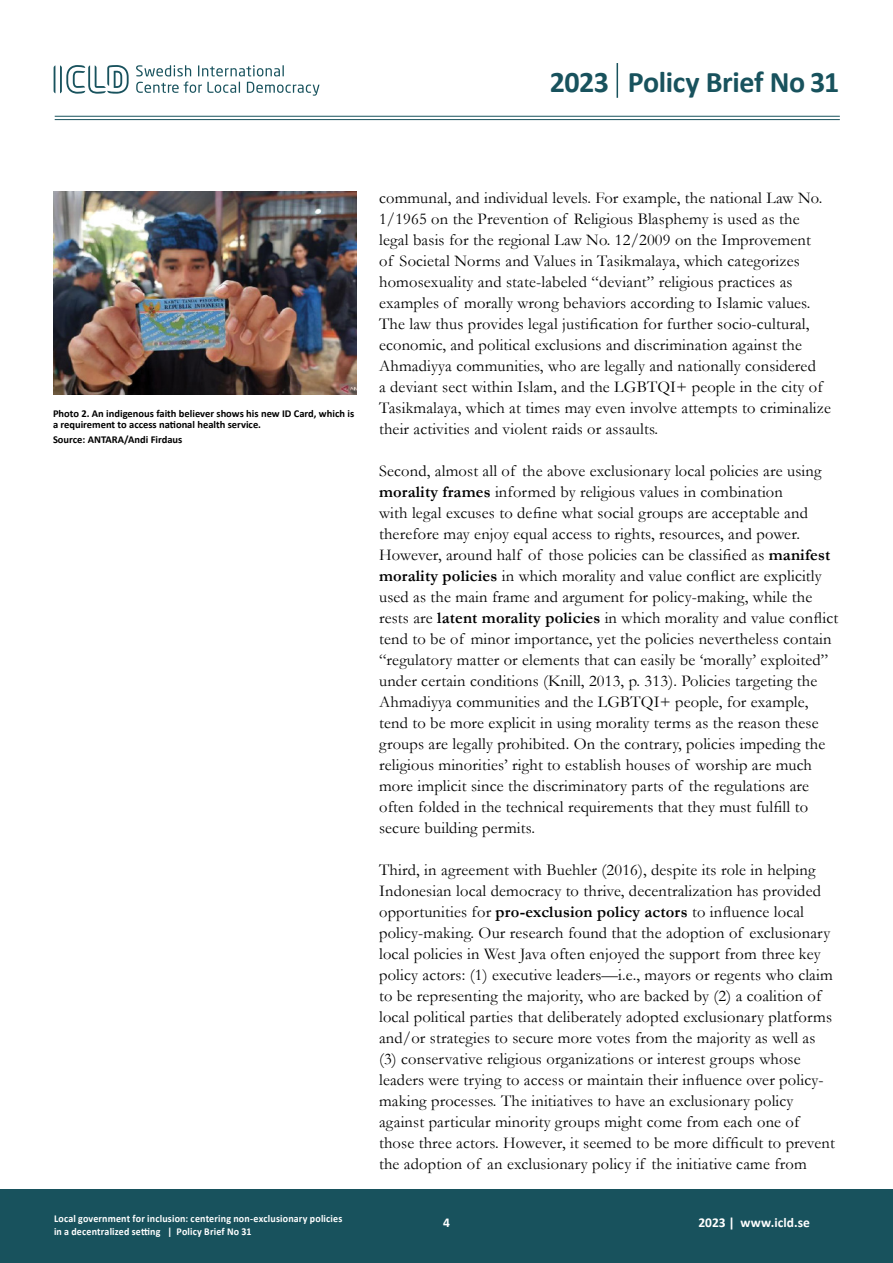
<style>
.page{position:relative;width:893px;height:1263px;background:#fff}
.page>*{position:absolute;margin:0;border:0;box-sizing:border-box;transform-origin:0 0}
.t1{font:700 30px "Calibri";letter-spacing:-.015em;color:#18525d}
.t2{font:16.5px/21px "Garamond";letter-spacing:.01em;color:#000}
.t3{font:700 13.5px "Calibri";color:#fff}
.t4{font:700 10.5px/10.5px "Calibri";color:#000}
.t5{font:700 10.5px/12.6px "Calibri";letter-spacing:.02em;color:#fff;scale:.95 1}
.s1{font-weight:700}
</style>
<div class="page">
<svg style="left:54px;top:65px;width:75px;height:29px"></svg>
<svg style="left:247px;top:82px;width:72px;height:14px"></svg>
<svg style="left:198px;top:65px;width:86px;height:11px"></svg>
<svg style="left:136px;top:65px;width:55px;height:11px"></svg>
<svg style="left:136px;top:82px;width:104px;height:11px"></svg>
<hr style="left:55px;top:119px;width:785px;height:1px;background:#18525d">
<hr style="left:55px;top:116px;width:785px;height:1px;background:#18525d">
<hr style="left:617px;top:63px;width:1px;height:35px;background:#18525d">
<div style="left:0;top:1189px;width:893px;height:74px;background:#18525d"></div>
<img style="left:53px;top:192px;width:304px;height:202px">
<p class="t1" style="left:550px;top:60px;width:61px">2023</p>
<p class="t1" style="left:628px;top:60px;width:213px">Policy Brief No 31</p>
<p class="t4" style="left:53px;top:408px;width:303px">Photo 2. An indigenous faith believer shows his new ID Card, which is a requirement to access national health service.</p>
<p class="t4" style="left:53px;top:433px;width:131px">Source: ANTARA/Andi Firdaus</p>
<p class="t5" style="left:54px;top:1212px;width:305px">Local government for inclusion: centering non-exclusionary policies in a decentralized setting | Policy Brief No 31</p>
<p class="t2" style="left:379px;top:187px;width:453px">communal, and individual levels. For example, the national Law No.<br>1/1965 on the Prevention of Religious Blasphemy is used as the legal basis for the regional Law No. 12/2009 on the Improvement<br>of Societal Norms and Values in Tasikmalaya, which categorizes homosexuality and state-labeled “deviant” religious practices as examples of morally wrong behaviors according to Islamic values.<br>The law thus provides legal justification for further socio-cultural, economic, and political exclusions and discrimination against the Ahmadiyya communities, who are legally and nationally considered<br>a deviant sect within Islam, and the LGBTQI+ people in the city of Tasikmalaya, which at times may even involve attempts to criminalize their activities and violent raids or assaults.</p>
<p class="t2" style="left:379px;top:460px;width:461px">Second, almost all of the above exclusionary local policies are using <span class="s1">morality frames</span> informed by religious values in combination<br>with legal excuses to define what social groups are acceptable and therefore may enjoy equal access to rights, resources, and power.<br>However, around half of those policies can be classified as <span class="s1">manifest morality policies</span> in which morality and value conflict are explicitly used as the main frame and argument for policy-making, while the rests are <span class="s1">latent morality policies</span> in which morality and value conflict tend to be of minor importance, yet the policies nevertheless contain “regulatory matter or elements that can easily be ‘morally’ exploited” under certain conditions (Knill, 2013, p. 313). Policies targeting the Ahmadiyya communities and the LGBTQI+ people, for example, tend to be more explicit in using morality terms as the reason these groups are legally prohibited. On the contrary, policies impeding the religious minorities’ right to establish houses of worship are much more implicit since the discriminatory parts of the regulations are often folded in the technical requirements that they must fulfill to secure building permits.</p>
<p class="t2" style="left:379px;top:859px;width:457px">Third, in agreement with Buehler (2016), despite its role in helping Indonesian local democracy to thrive, decentralization has provided opportunities for <span class="s1">pro-exclusion policy actors</span> to influence local policy-making. Our research found that the adoption of exclusionary local policies in West Java often enjoyed the support from three key policy actors: (1) executive leaders—i.e., mayors or regents who claim to be representing the majority, who are backed by (2) a coalition of local political parties that deliberately adopted exclusionary platforms and/or strategies to secure more votes from the majority as well as (3) conservative religious organizations or interest groups whose leaders were trying to access or maintain their influence over policy&shy;making processes. The initiatives to have an exclusionary policy against particular minority groups might come from each one of those three actors. However, it seemed to be more difficult to prevent the adoption of an exclusionary policy if the initiative came from</p>
<p class="t3" style="left:443px;top:1213px;width:8px">4</p>
<p class="t3" style="left:698px;top:1213px;width:113px">2023 | www.icld.se</p>
</div>
